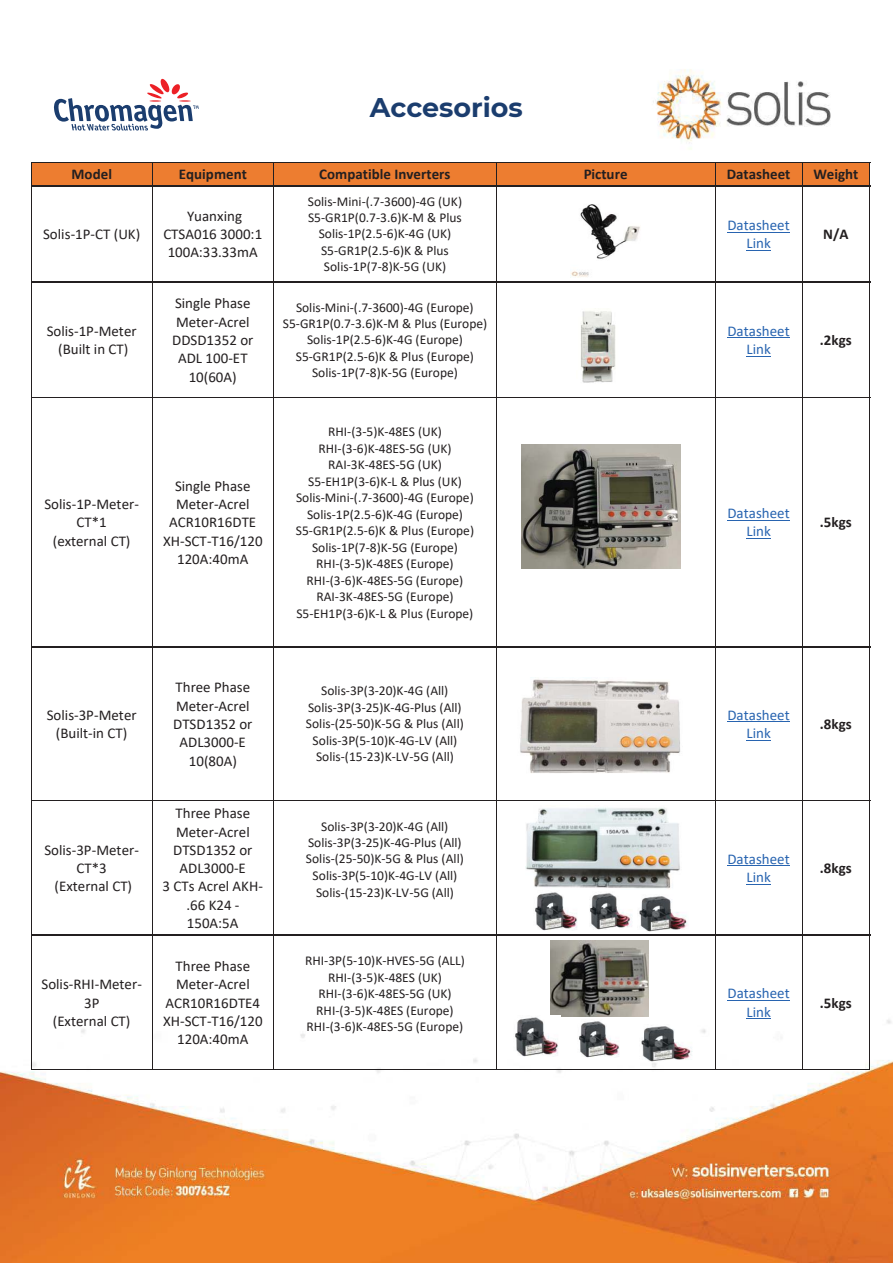
<style>
.page{position:relative;width:893px;height:1263px;background:#fff}
.page>*{position:absolute;margin:0;border:0;box-sizing:border-box;transform-origin:0 0}
.t1{font:700 27px "Montserrat";color:#1b3d6e}
.t2{font:15px/18.3px "Calibri";color:#231f20;text-align:center}
.t3{font:700 15px "Calibri";color:#231f20}
.t4{font:15px/18.3px "Calibri";color:#2864b0;text-align:center}
.t5{font:13.5px/16.5px "Calibri";color:#231f20;text-align:center}
</style>
<div class="page">
<img style="left:0;top:69px;width:893px;height:1194px">
<div style="left:32px;top:163px;width:120px;height:22px;background:#ed7d30"></div>
<div style="left:153px;top:163px;width:120px;height:22px;background:#ed7d30"></div>
<div style="left:274px;top:163px;width:222px;height:22px;background:#ed7d30"></div>
<div style="left:497px;top:163px;width:218px;height:22px;background:#ed7d30"></div>
<div style="left:715px;top:163px;width:87px;height:22px;background:#ed7d30"></div>
<div style="left:802px;top:163px;width:67px;height:22px;background:#ed7d30"></div>
<hr style="left:31px;top:162px;width:839px;height:1px;background:#231f20">
<svg style="left:31px;top:163px;width:1px;height:22px"></svg>
<svg style="left:152px;top:163px;width:1px;height:22px"></svg>
<svg style="left:273px;top:163px;width:1px;height:22px"></svg>
<svg style="left:496px;top:163px;width:1px;height:22px"></svg>
<svg style="left:715px;top:163px;width:1px;height:22px"></svg>
<svg style="left:802px;top:163px;width:1px;height:22px"></svg>
<svg style="left:869px;top:163px;width:1px;height:22px"></svg>
<hr style="left:727px;top:232px;width:63px;height:1px;background:#2864b0">
<svg style="left:746px;top:250px;width:25px;height:1px"></svg>
<hr style="left:31px;top:185px;width:839px;height:1px;background:#231f20">
<hr style="left:31px;top:186px;width:1px;height:96px;background:#231f20">
<hr style="left:152px;top:186px;width:1px;height:96px;background:#231f20">
<hr style="left:273px;top:186px;width:1px;height:96px;background:#231f20">
<hr style="left:496px;top:186px;width:1px;height:96px;background:#231f20">
<hr style="left:715px;top:186px;width:1px;height:96px;background:#231f20">
<hr style="left:802px;top:186px;width:1px;height:96px;background:#231f20">
<hr style="left:869px;top:186px;width:1px;height:96px;background:#231f20">
<hr style="left:727px;top:337px;width:63px;height:1px;background:#2864b0">
<svg style="left:746px;top:356px;width:25px;height:1px"></svg>
<hr style="left:31px;top:282px;width:839px;height:1px;background:#231f20">
<hr style="left:31px;top:282px;width:1px;height:115px;background:#231f20">
<hr style="left:152px;top:282px;width:1px;height:115px;background:#231f20">
<hr style="left:273px;top:282px;width:1px;height:115px;background:#231f20">
<hr style="left:496px;top:282px;width:1px;height:115px;background:#231f20">
<hr style="left:715px;top:282px;width:1px;height:115px;background:#231f20">
<hr style="left:802px;top:282px;width:1px;height:115px;background:#231f20">
<hr style="left:869px;top:282px;width:1px;height:115px;background:#231f20">
<hr style="left:727px;top:520px;width:63px;height:1px;background:#2864b0">
<svg style="left:746px;top:538px;width:25px;height:1px"></svg>
<hr style="left:31px;top:397px;width:839px;height:1px;background:#231f20">
<hr style="left:31px;top:398px;width:1px;height:248px;background:#231f20">
<hr style="left:152px;top:398px;width:1px;height:248px;background:#231f20">
<hr style="left:273px;top:398px;width:1px;height:248px;background:#231f20">
<hr style="left:496px;top:398px;width:1px;height:248px;background:#231f20">
<hr style="left:715px;top:398px;width:1px;height:248px;background:#231f20">
<hr style="left:802px;top:398px;width:1px;height:248px;background:#231f20">
<hr style="left:869px;top:398px;width:1px;height:248px;background:#231f20">
<hr style="left:727px;top:721px;width:63px;height:1px;background:#2864b0">
<svg style="left:746px;top:740px;width:25px;height:1px"></svg>
<hr style="left:31px;top:646px;width:839px;height:1px;background:#231f20">
<hr style="left:31px;top:647px;width:1px;height:153px;background:#231f20">
<hr style="left:152px;top:647px;width:1px;height:153px;background:#231f20">
<hr style="left:273px;top:647px;width:1px;height:153px;background:#231f20">
<hr style="left:496px;top:647px;width:1px;height:153px;background:#231f20">
<hr style="left:715px;top:647px;width:1px;height:153px;background:#231f20">
<hr style="left:802px;top:647px;width:1px;height:153px;background:#231f20">
<hr style="left:869px;top:647px;width:1px;height:153px;background:#231f20">
<hr style="left:727px;top:865px;width:63px;height:1px;background:#2864b0">
<svg style="left:746px;top:884px;width:25px;height:1px"></svg>
<hr style="left:31px;top:800px;width:839px;height:1px;background:#231f20">
<hr style="left:31px;top:801px;width:1px;height:134px;background:#231f20">
<hr style="left:152px;top:801px;width:1px;height:134px;background:#231f20">
<hr style="left:273px;top:801px;width:1px;height:134px;background:#231f20">
<hr style="left:496px;top:801px;width:1px;height:134px;background:#231f20">
<hr style="left:715px;top:801px;width:1px;height:134px;background:#231f20">
<hr style="left:802px;top:801px;width:1px;height:134px;background:#231f20">
<hr style="left:869px;top:801px;width:1px;height:134px;background:#231f20">
<hr style="left:727px;top:1000px;width:63px;height:1px;background:#2864b0">
<svg style="left:746px;top:1018px;width:25px;height:1px"></svg>
<hr style="left:31px;top:935px;width:839px;height:1px;background:#231f20">
<hr style="left:31px;top:935px;width:1px;height:135px;background:#231f20">
<hr style="left:31px;top:1069px;width:121px;height:1px;background:#231f20">
<hr style="left:152px;top:935px;width:1px;height:135px;background:#231f20">
<hr style="left:153px;top:1069px;width:120px;height:1px;background:#231f20">
<hr style="left:273px;top:935px;width:1px;height:135px;background:#231f20">
<hr style="left:274px;top:1069px;width:222px;height:1px;background:#231f20">
<hr style="left:496px;top:935px;width:1px;height:135px;background:#231f20">
<hr style="left:497px;top:1069px;width:218px;height:1px;background:#231f20">
<hr style="left:715px;top:935px;width:1px;height:135px;background:#231f20">
<hr style="left:715px;top:1069px;width:87px;height:1px;background:#231f20">
<hr style="left:802px;top:935px;width:1px;height:135px;background:#231f20">
<hr style="left:802px;top:1069px;width:67px;height:1px;background:#231f20">
<hr style="left:869px;top:935px;width:1px;height:135px;background:#231f20">
<img style="left:571px;top:196px;width:77px;height:82px">
<img style="left:589px;top:892px;width:44px;height:38px">
<img style="left:521px;top:445px;width:160px;height:124px">
<img style="left:514px;top:677px;width:171px;height:98px">
<img style="left:576px;top:309px;width:46px;height:75px">
<img style="left:526px;top:805px;width:155px;height:85px">
<img style="left:637px;top:894px;width:52px;height:37px">
<img style="left:534px;top:891px;width:46px;height:40px">
<img style="left:551px;top:941px;width:97px;height:76px">
<img style="left:578px;top:1020px;width:43px;height:38px">
<img style="left:640px;top:1024px;width:54px;height:38px">
<img style="left:514px;top:1016px;width:46px;height:40px">
<div style="left:0;top:0;width:363px;height:150px;background:#fff"></div>
<svg style="left:54px;top:79px;width:145px;height:52px"></svg>
<h1 class="t1" style="left:370px;top:91px;width:154px">Accesorios</h1>
<p class="t3" style="left:72px;top:168px;width:42px">Model</p>
<p class="t3" style="left:179px;top:168px;width:70px">Equipment</p>
<p class="t3" style="left:319px;top:168px;width:133px">Compatible Inverters</p>
<p class="t3" style="left:584px;top:168px;width:45px">Picture</p>
<p class="t3" style="left:727px;top:168px;width:65px">Datasheet</p>
<p class="t3" style="left:813px;top:168px;width:46px">Weight</p>
<p class="t2" style="left:43px;top:226px;width:99px">Solis-1P-CT (UK)</p>
<p class="t2" style="left:47px;top:323px;width:91px">Solis-1P-Meter (Built in CT)</p>
<p class="t2" style="left:44px;top:496px;width:96px">Solis-1P-Meter-<br>CT*1<br>(external CT)</p>
<p class="t2" style="left:163px;top:208px;width:100px">Yuanxing<br>CTSA016 3000:1<br>100A:33.33mA</p>
<p class="t5" style="left:308px;top:194px;width:156px">Solis-Mini-(.7-3600)-4G (UK)<br>S5-GR1P(0.7-3.6)K-M &amp; Plus<br>Solis-1P(2.5-6)K-4G (UK)<br>S5-GR1P(2.5-6)K &amp; Plus<br>Solis-1P(7-8)K-5G (UK)</p>
<p class="t2" style="left:172px;top:295px;width:83px">Single Phase<br>Meter-Acrel<br>DDSD1352 or<br>ADL 100-ET<br>10(60A)</p>
<p class="t5" style="left:283px;top:300px;width:206px">Solis-Mini-(.7-3600)-4G (Europe)<br>S5-GR1P(0.7-3.6)K-M &amp; Plus (Europe)<br>Solis-1P(2.5-6)K-4G (Europe)<br>S5-GR1P(2.5-6)K &amp; Plus (Europe)<br>Solis-1P(7-8)K-5G (Europe)</p>
<p class="t2" style="left:163px;top:478px;width:101px">Single Phase<br>Meter-Acrel<br>ACR10R16DTE<br>XH-SCT-T16/120<br>120A:40mA</p>
<p class="t5" style="left:296px;top:425px;width:180px">RHI-(3-5)K-48ES (UK)<br>RHI-(3-6)K-48ES-5G (UK)<br>RAI-3K-48ES-5G (UK)<br>S5-EH1P(3-6)K-L &amp; Plus (UK)<br>Solis-Mini-(.7-3600)-4G (Europe)<br>Solis-1P(2.5-6)K-4G (Europe)<br>S5-GR1P(2.5-6)K &amp; Plus (Europe)<br>Solis-1P(7-8)K-5G (Europe)<br>RHI-(3-5)K-48ES (Europe)<br>RHI-(3-6)K-48ES-5G (Europe)<br>RAI-3K-48ES-5G (Europe)<br>S5-EH1P(3-6)K-L &amp; Plus (Europe)</p>
<p class="t2" style="left:47px;top:707px;width:92px">Solis-3P-Meter (Built-in CT)</p>
<p class="t2" style="left:44px;top:842px;width:96px">Solis-3P-Meter-<br>CT*3<br>(External CT)</p>
<p class="t2" style="left:41px;top:976px;width:102px">Solis-RHI-Meter-<br>3P<br>(External CT)</p>
<p class="t2" style="left:173px;top:679px;width:81px">Three Phase<br>Meter-Acrel<br>DTSD1352 or<br>ADL3000-E<br>10(80A)</p>
<p class="t5" style="left:306px;top:684px;width:159px">Solis-3P(3-20)K-4G (All)<br>Solis-3P(3-25)K-4G-Plus (All)<br>Solis-(25-50)K-5G &amp; Plus (All)<br>Solis-3P(5-10)K-4G-LV (All)<br>Solis-(15-23)K-LV-5G (All)</p>
<p class="t2" style="left:163px;top:805px;width:102px">Three Phase<br>Meter-Acrel<br>DTSD1352 or<br>ADL3000-E<br>3 CTs Acrel AKH-.66 K24 -<br>150A:5A</p>
<p class="t5" style="left:306px;top:819px;width:159px">Solis-3P(3-20)K-4G (All)<br>Solis-3P(3-25)K-4G-Plus (All)<br>Solis-(25-50)K-5G &amp; Plus (All)<br>Solis-3P(5-10)K-4G-LV (All)<br>Solis-(15-23)K-LV-5G (All)</p>
<p class="t2" style="left:163px;top:958px;width:101px">Three Phase<br>Meter-Acrel<br>ACR10R16DTE4<br>XH-SCT-T16/120<br>120A:40mA</p>
<p class="t5" style="left:305px;top:954px;width:161px">RHI-3P(5-10)K-HVES-5G (ALL)<br>RHI-(3-5)K-48ES (UK)<br>RHI-(3-6)K-48ES-5G (UK)<br>RHI-(3-5)K-48ES (Europe)<br>RHI-(3-6)K-48ES-5G (Europe)</p>
<p class="t4" style="left:727px;top:217px;width:64px">Datasheet<br>Link</p>
<p class="t3" style="left:823px;top:228px;width:27px">N/A</p>
<p class="t4" style="left:727px;top:323px;width:64px">Datasheet<br>Link</p>
<p class="t3" style="left:820px;top:334px;width:33px">.2kgs</p>
<p class="t4" style="left:727px;top:505px;width:64px">Datasheet<br>Link</p>
<p class="t3" style="left:820px;top:516px;width:33px">.5kgs</p>
<p class="t4" style="left:727px;top:707px;width:64px">Datasheet<br>Link</p>
<p class="t3" style="left:820px;top:718px;width:33px">.8kgs</p>
<p class="t4" style="left:727px;top:851px;width:64px">Datasheet<br>Link</p>
<p class="t3" style="left:820px;top:862px;width:33px">.8kgs</p>
<p class="t4" style="left:727px;top:986px;width:64px">Datasheet<br>Link</p>
<p class="t3" style="left:820px;top:996px;width:33px">.5kgs</p>
</div>
